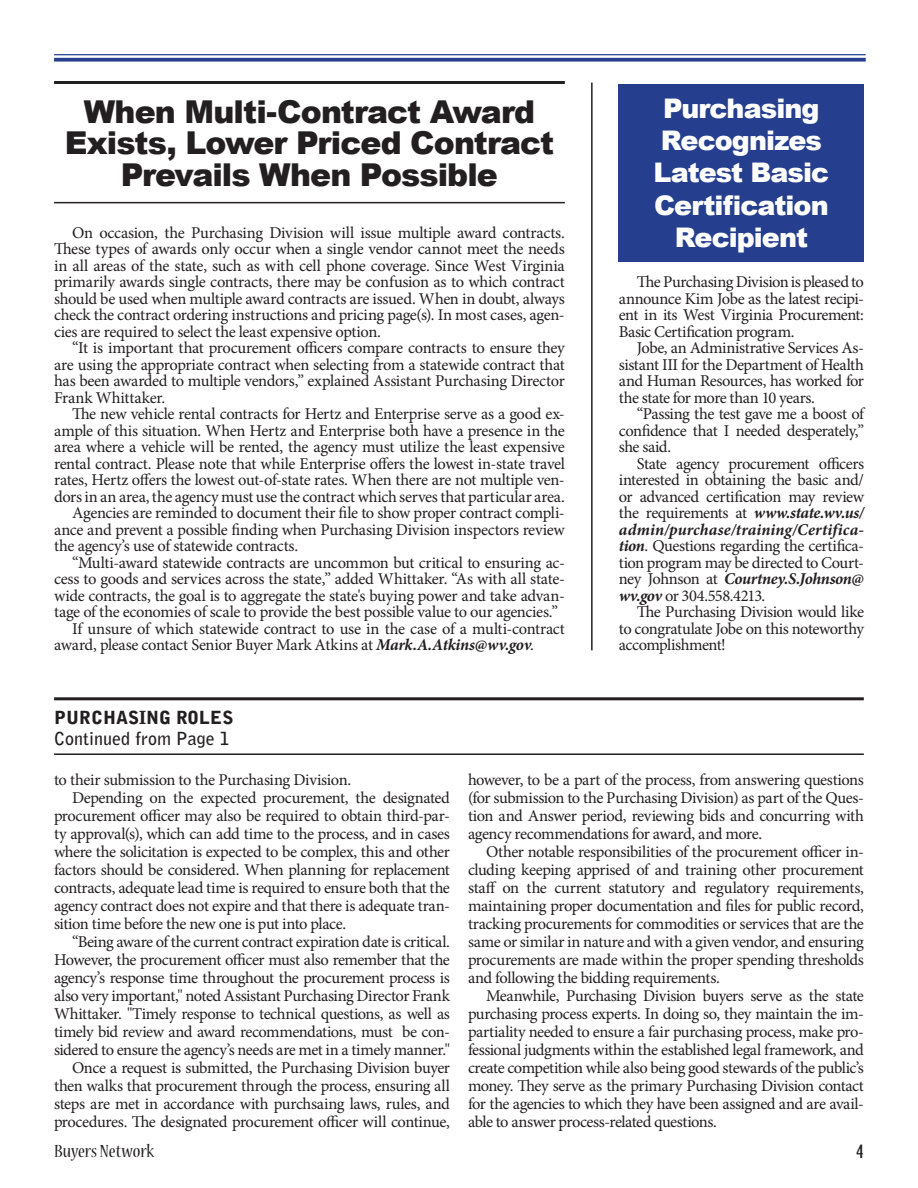
<style>
.page{position:relative;width:918px;height:1188px;background:#fff}
.page>*{position:absolute;margin:0;border:0;box-sizing:border-box;transform-origin:0 0}
.t1{font:900 31.5px/31.5px "Arial";letter-spacing:-.03em;color:#231f20;text-align:center}
.t2{font:900 27px/32.4px "Arial";letter-spacing:-.035em;color:#fff;text-align:center}
.t3{font:condensed 19.5px "Nueva Std";color:#231f20;scale:1.08 1}
.t4{font:condensed 19.5px "Gill Sans";color:#231f20;scale:1.08 1}
.t5{font:700 18px "Bell Gothic Std";color:#231f20}
.t6{font:900 18px "Bell Gothic Std";color:#231f20}
.t7{font:16.5px/16.5px "Minion Pro";letter-spacing:-.025em;color:#231f20;text-align:justify}
.s1{font-weight:700;font-style:italic}
</style>
<div class="page">
<hr style="left:54px;top:54px;width:812px;height:1px;background:#253f8e">
<svg style="left:54px;top:58px;width:812px;height:4px;background:#3c5399"></svg>
<hr style="left:54px;top:697px;width:810px;height:3px;background:#231f20">
<hr style="left:54px;top:753px;width:810px;height:2px;background:#231f20">
<div style="left:619px;top:84px;width:245px;height:177px;background:#253f8e"></div>
<hr style="left:591px;top:82px;width:2px;height:568px;background:#231f20">
<hr style="left:54px;top:81px;width:511px;height:3px;background:#231f20">
<hr style="left:54px;top:202px;width:511px;height:1px;background:#231f20">
<h1 class="t1" style="left:65px;top:95px;width:491px">When Multi-Contract Award<br>Exists, Lower Priced Contract<br>Prevails When Possible</h1>
<p class="t7" style="left:54px;top:224px;width:512px;text-indent:18px">On occasion, the Purchasing Division will issue multiple award contracts.<br>These types of awards only occur when a single vendor cannot meet the needs in all areas of the state, such as with cell phone coverage. Since West Virginia primarily awards single contracts, there may be confusion as to which contract should be used when multiple award contracts are issued. When in doubt, always check the contract ordering instructions and pricing page(s). In most cases, agen&shy;cies are required to select the least expensive option.</p>
<p class="t7" style="left:54px;top:340px;width:512px;text-indent:18px">“It is important that procurement officers compare contracts to ensure they are using the appropriate contract when selecting from a statewide contract that has been awarded to multiple vendors,” explained Assistant Purchasing Director Frank Whittaker.</p>
<p class="t7" style="left:72px;top:406px;width:494px">The new vehicle rental contracts for Hertz and Enterprise serve as a good ex-</p>
<p class="t7" style="left:54px;top:422px;width:512px">ample of this situation. When Hertz and Enterprise both have a presence in the</p>
<p class="t7" style="left:54px;top:439px;width:512px">area where a vehicle will be rented, the agency must utilize the least expensive</p>
<p class="t7" style="left:54px;top:455px;width:512px">rental contract. Please note that while Enterprise offers the lowest in-state travel</p>
<p class="t7" style="left:54px;top:472px;width:512px">rates, Hertz offers the lowest out-of-state rates. When there are not multiple ven-</p>
<p class="t7" style="left:54px;top:488px;width:512px">dors in an area, the agency must use the contract which serves that particular area.</p>
<p class="t7" style="left:72px;top:505px;width:494px">Agencies are reminded to document their file to show proper contract compli-</p>
<p class="t7" style="left:54px;top:521px;width:512px">ance and prevent a possible finding when Purchasing Division inspectors review</p>
<p class="t7" style="left:54px;top:538px;width:246px">the agency’s use of statewide contracts.</p>
<p class="t7" style="left:72px;top:554px;width:494px">“Multi-award statewide contracts are uncommon but critical to ensuring ac-</p>
<p class="t7" style="left:54px;top:571px;width:512px">cess to goods and services across the state,” added Whittaker. “As with all state-</p>
<p class="t7" style="left:54px;top:587px;width:512px">wide contracts, the goal is to aggregate the state's buying power and take advan-</p>
<p class="t7" style="left:54px;top:604px;width:505px">tage of the economies of scale to provide the best possible value to our agencies.”</p>
<p class="t7" style="left:72px;top:620px;width:494px">If unsure of which statewide contract to use in the case of a multi-contract</p>
<p class="t7" style="left:54px;top:637px;width:481px">award, please contact Senior Buyer Mark Atkins at <span class="s1">Mark.A.Atkins@wv.gov</span>.</p>
<p class="t6" style="left:54px;top:707px;width:181px">PURCHASING ROLES</p>
<p class="t5" style="left:54px;top:728px;width:177px">Continued from Page 1</p>
<h2 class="t2" style="left:654px;top:91px;width:177px">Purchasing<br>Recognizes<br>Latest Basic<br>Certification<br>Recipient</h2>
<p class="t7" style="left:619px;top:274px;width:247px;text-indent:18px">The Purchasing Division is pleased to announce Kim Jobe as the latest recipi&shy;ent in its West Virginia Procurement:<br>Basic Certification program.</p>
<p class="t7" style="left:619px;top:340px;width:247px;text-indent:18px">Jobe, an Administrative Services As&shy;sistant III for the Department of Health and Human Resources, has worked for the state for more than 10 years.</p>
<p class="t7" style="left:619px;top:406px;width:247px;text-indent:18px">“Passing the test gave me a boost of confidence that I needed desperately,” she said.</p>
<p class="t7" style="left:619px;top:455px;width:247px;text-indent:18px">State agency procurement officers interested in obtaining the basic and/ or advanced certification may review the requirements at <span class="s1">www.state.wv.us/ admin/purchase/training/Certifica&shy;tion</span>. Questions regarding the certifica&shy;tion program may be directed to Court&shy;ney Johnson at <span class="s1">Courtney.S.Johnson@ wv.gov</span> or 304.558.4213.</p>
<p class="t7" style="left:619px;top:604px;width:247px;text-indent:18px">The Purchasing Division would like to congratulate Jobe on this noteworthy accomplishment!</p>
<p class="t7" style="left:54px;top:771px;width:299px">to their submission to the Purchasing Division.</p>
<p class="t7" style="left:72px;top:789px;width:380px">Depending on the expected procurement, the designated</p>
<p class="t7" style="left:54px;top:807px;width:397px">procurement officer may also be required to obtain third-par-</p>
<p class="t7" style="left:54px;top:825px;width:397px">ty approval(s), which can add time to the process, and in cases</p>
<p class="t7" style="left:54px;top:843px;width:397px">where the solicitation is expected to be complex, this and other</p>
<p class="t7" style="left:54px;top:861px;width:397px">factors should be considered. When planning for replacement</p>
<p class="t7" style="left:54px;top:879px;width:397px">contracts, adequate lead time is required to ensure both that the</p>
<p class="t7" style="left:54px;top:897px;width:397px">agency contract does not expire and that there is adequate tran-</p>
<p class="t7" style="left:54px;top:915px;width:294px">sition time before the new one is put into place.</p>
<p class="t7" style="left:72px;top:933px;width:380px">“Being aware of the current contract expiration date is critical.</p>
<p class="t7" style="left:54px;top:951px;width:397px">However, the procurement officer must also remember that the</p>
<p class="t7" style="left:54px;top:969px;width:397px">agency’s response time throughout the procurement process is</p>
<p class="t7" style="left:54px;top:987px;width:398px">also very important," noted Assistant Purchasing Director Frank</p>
<p class="t7" style="left:54px;top:1005px;width:398px">Whittaker. "Timely response to technical questions, as well as</p>
<p class="t7" style="left:54px;top:1023px;width:397px">timely bid review and award recommendations, must be con-</p>
<p class="t7" style="left:54px;top:1041px;width:397px">sidered to ensure the agency’s needs are met in a timely manner."</p>
<p class="t7" style="left:72px;top:1059px;width:380px">Once a request is submitted, the Purchasing Division buyer</p>
<p class="t7" style="left:54px;top:1077px;width:397px">then walks that procurement through the process, ensuring all</p>
<p class="t7" style="left:54px;top:1095px;width:397px">steps are met in accordance with purchsaing laws, rules, and</p>
<p class="t7" style="left:54px;top:1113px;width:397px">procedures. The designated procurement officer will continue,</p>
<p class="t7" style="left:468px;top:770px;width:398px;line-height:18px">however, to be a part of the process, from answering questions (for submission to the Purchasing Division) as part of the Ques&shy;tion and Answer period, reviewing bids and concurring with agency recommendations for award, and more.</p>
<p class="t7" style="left:468px;top:842px;width:398px;line-height:18px;text-indent:18px">Other notable responsibilities of the procurement officer in&shy;cluding keeping apprised of and training other procurement staff on the current statutory and regulatory requirements, maintaining proper documentation and files for public record, tracking procurements for commodities or services that are the same or similar in nature and with a given vendor, and ensuring procurements are made within the proper spending thresholds and following the bidding requirements.</p>
<p class="t7" style="left:468px;top:986px;width:398px;line-height:18px;text-indent:18px">Meanwhile, Purchasing Division buyers serve as the state purchasing process experts. In doing so, they maintain the im&shy;partiality needed to ensure a fair purchasing process, make pro&shy;fessional judgments within the established legal framework, and create competition while also being good stewards of the public’s money. They serve as the primary Purchasing Division contact for the agencies to which they have been assigned and are avail&shy;able to answer process-related questions.</p>
<p class="t3" style="left:54px;top:1143px;width:94px">Buyers Network</p>
<p class="t4" style="left:856px;top:1140px;width:9px">4</p>
</div>
